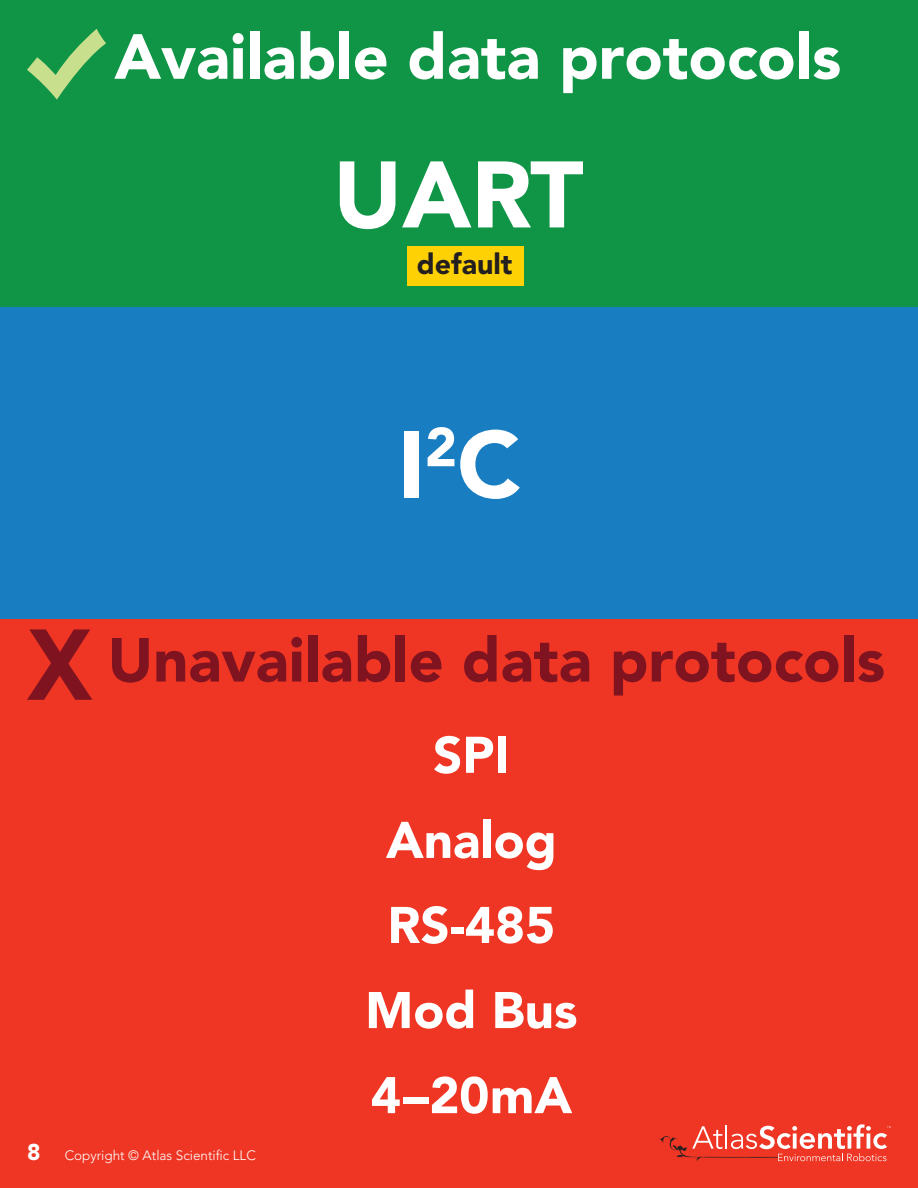
<style>
.page{position:relative;width:918px;height:1188px;background:#fff}
.page>*{position:absolute;margin:0;border:0;box-sizing:border-box;transform-origin:0 0}
.t1{font:900 63px "Avenir";color:#fff}
.t2{font:900 61.5px "Avenir";color:#7f1320}
.t3{font:900 51px/85.1px "Avenir";color:#fff;text-align:center}
.t4{font:900 28.65px "Avenir LT Pro";color:#231f20}
.t5{font:300 13.5px "Avenir LT Pro";color:#fff}
.s1{font-weight:900;font-size:22.65px}
</style>
<div class="page">
<div style="left:0;top:0;width:918px;height:307px;background:#109547"></div>
<div style="left:0;top:618px;width:918px;height:570px;background:#ef3624"></div>
<div style="left:0;top:307px;width:918px;height:311px;background:#197dc2"></div>
<svg style="left:340px;top:161px;width:55px;height:68px"></svg>
<svg style="left:402px;top:161px;width:69px;height:66px"></svg>
<svg style="left:478px;top:161px;width:105px;height:66px"></svg>
<div style="left:404px;top:431px;width:14px;height:66px;background:#fff"></div>
<svg style="left:428px;top:427px;width:26px;height:39px"></svg>
<svg style="left:460px;top:430px;width:60px;height:69px"></svg>
<svg style="left:27px;top:29px;width:79px;height:71px"></svg>
<svg style="left:27px;top:629px;width:65px;height:71px"></svg>
<div style="left:407px;top:247px;width:117px;height:39px;background:#fed105"></div>
<svg style="left:660px;top:1124px;width:231px;height:37px"></svg>
<p class="t1" style="left:114px;top:19px;width:728px">Available data protocols</p>
<p class="t4" style="left:417px;top:247px;width:97px">default</p>
<p class="t2" style="left:108px;top:623px;width:779px">Unavailable data protocols</p>
<p class="t5" style="left:27px;top:1148px;width:230px"><span class="s1">8</span> Copyright © Atlas Scientific LLC</p>
<p class="t3" style="left:365px;top:712px;width:214px">SPI<br>Analog<br>RS-485<br>Mod Bus<br>4–20mA</p>
</div>
